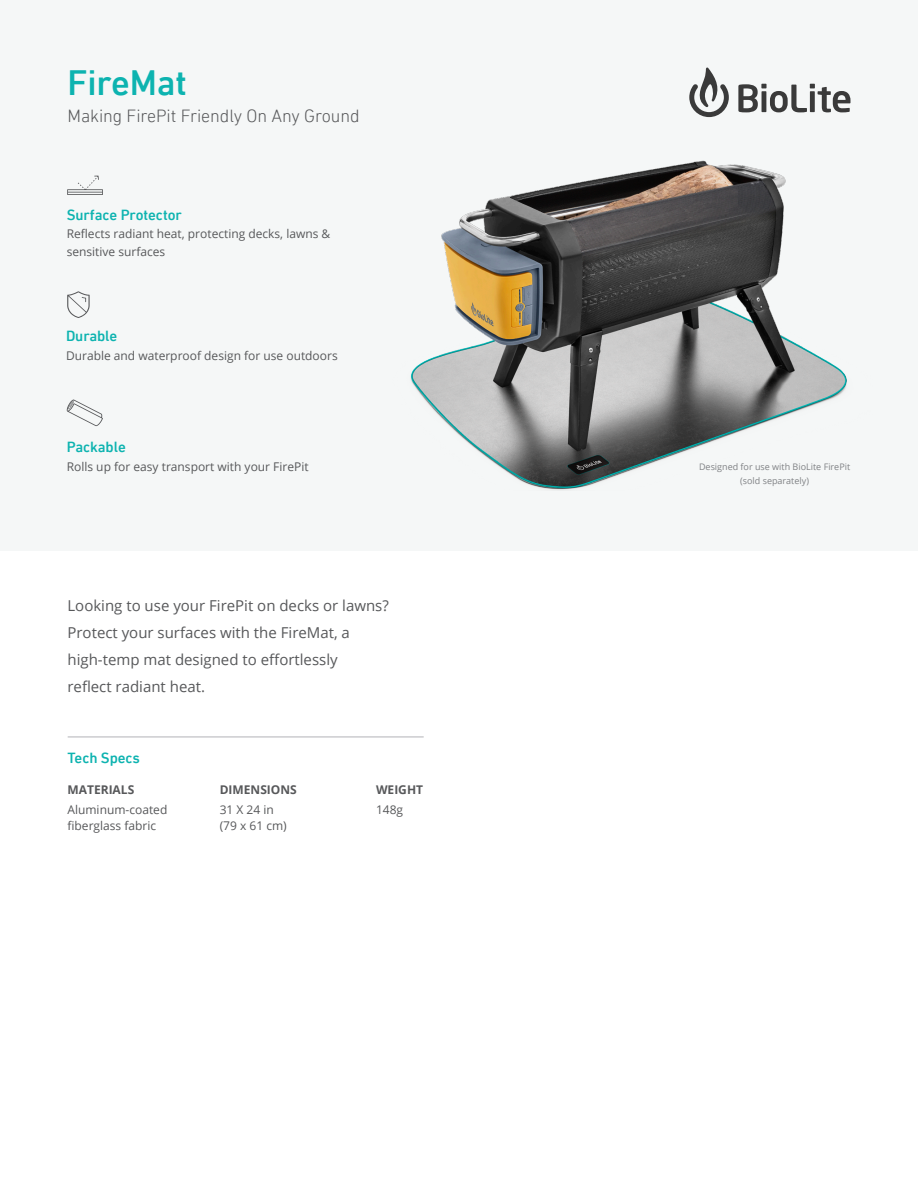
<style>
.page{position:relative;width:918px;height:1188px;background:#fff}
.page>*{position:absolute;margin:0;border:0;box-sizing:border-box;transform-origin:0 0}
.Product_name{font:500 36px "DIN Next LT Pro";letter-spacing:-.005em;color:#0db3b0}
.Product_tagline{font:300 18px "DIN Next LT Pro";letter-spacing:-.005em;color:#57585a}
.Product_paragraph{font:15px/27px "Open Sans";color:#57585a}
.Product_Features_Tit{font:500 15px "DIN Next LT Pro";letter-spacing:-.005em;color:#0db3b0}
.Tech_Specs{font:500 15px "DIN Next LT Pro";letter-spacing:-.005em;color:#0db3b0}
.Product_features_bod{font:12px/18px "Open Sans";color:#57585a}
.Tech_spec_body{font:12px/16.5px "Open Sans";color:#57585a}
.Tech_spec_header{font:700 12px "Open Sans";color:#57585a}
.Tech_spec_body-2{font:700 12px "Open Sans";color:#57585a}
.Product_caption{font:9px "Open Sans";color:#808285}
</style>
<div class="page">
<div style="left:0;top:0;width:918px;height:550px;background:#f5f7f7"></div>
<hr style="left:68px;top:737px;width:356px;height:1px;background:#b2b3b7">
<img style="left:411px;top:67px;width:440px;height:423px">
<svg style="left:67px;top:176px;width:36px;height:19px"></svg>
<svg style="left:67px;top:291px;width:23px;height:27px"></svg>
<svg style="left:67px;top:399px;width:36px;height:27px"></svg>
<p class="Product_name" style="left:68px;top:61px;width:121px">FireMat</p>
<p class="Product_tagline" style="left:68px;top:105px;width:294px">Making FirePit Friendly On Any Ground</p>
<p class="Product_Features_Tit" style="left:67px;top:206px;width:117px">Surface Protector</p>
<p class="Product_features_bod" style="left:67px;top:225px;width:265px">Reflects radiant heat, protecting decks, lawns &amp; sensitive surfaces</p>
<p class="Product_Features_Tit" style="left:66px;top:327px;width:53px">Durable</p>
<p class="Product_features_bod" style="left:66px;top:346px;width:273px">Durable and waterproof design for use outdoors</p>
<p class="Product_Features_Tit" style="left:67px;top:438px;width:61px">Packable</p>
<p class="Product_features_bod" style="left:67px;top:457px;width:243px">Rolls up for easy transport with your FirePit</p>
<p class="Product_paragraph" style="left:68px;top:592px;width:323px">Looking to use your FirePit on decks or lawns?<br>Protect your surfaces with the FireMat, a high-temp mat designed to effortlessly<br>reflect radiant heat.</p>
<p class="Tech_Specs" style="left:68px;top:749px;width:74px">Tech Specs</p>
<p class="Tech_spec_header" style="left:68px;top:782px;width:68px">MATERIALS</p>
<p class="Tech_spec_body" style="left:68px;top:801px;width:101px">Aluminum-coated fiberglass fabric</p>
<p class="Tech_spec_header" style="left:220px;top:782px;width:79px">DIMENSIONS</p>
<p class="Tech_spec_body" style="left:220px;top:801px;width:69px">31 X 24 in (79 x 61 cm)</p>
<p class="Tech_spec_body-2" style="left:376px;top:782px;width:49px">WEIGHT</p>
<p class="Tech_spec_body" style="left:376px;top:801px;width:29px">148g</p>
<p class="Product_caption" style="left:699px;top:461px;width:153px">Designed for use with BioLite FirePit</p>
<p class="Product_caption" style="left:740px;top:474px;width:70px">(sold separately)</p>
</div>
